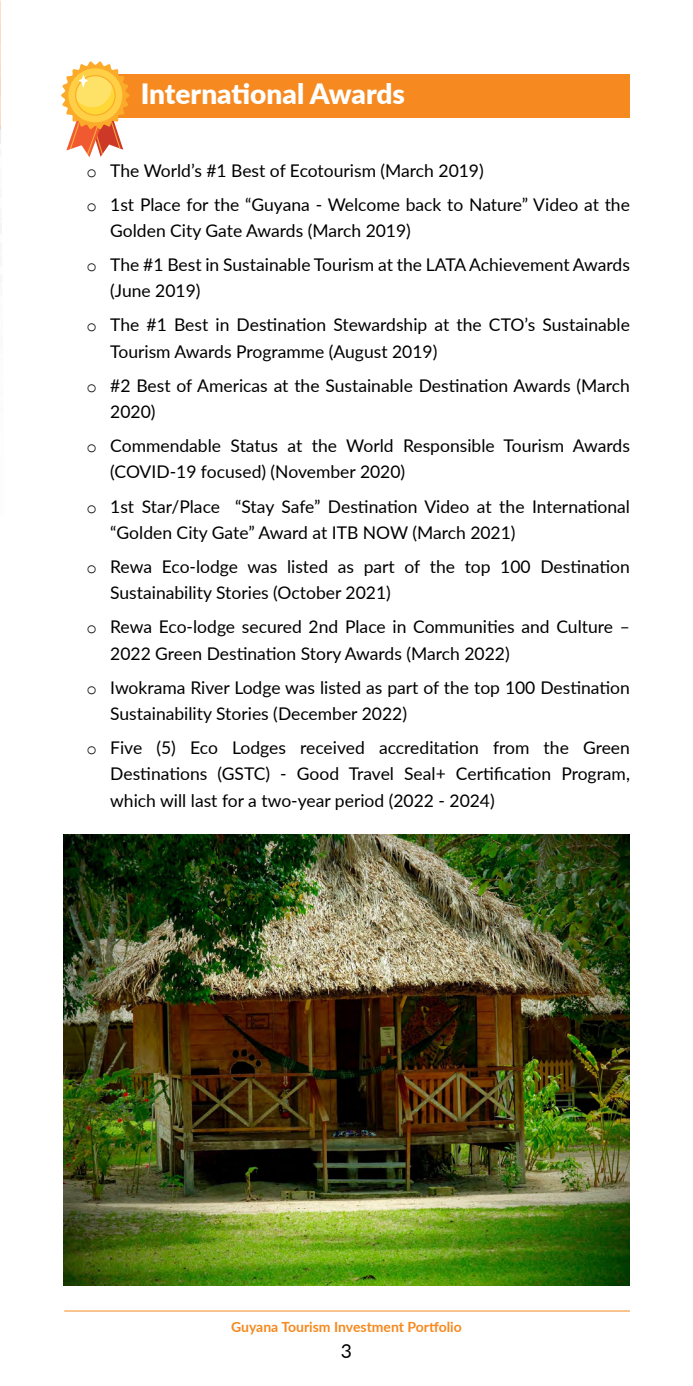
<style>
.page{position:relative;width:693px;height:1386px;background:#fff}
.page>*{position:absolute;margin:0;border:0;box-sizing:border-box;transform-origin:0 0}
.t1{font:900 28px "Lato";color:#fff}
.t2{font:19.25px "Lato";color:#000}
.t3{font:17.5px/34.1px "Lato";color:#000}
.t4{font:700 14px "Lato";color:#f6891f}
.s1{font-family:"Courier New"}
</style>
<div class="page">
<hr style="left:64px;top:1311px;width:566px;height:1px;background:#f6891f">
<img style="left:0;top:1px;width:2px;height:232px">
<div style="left:110px;top:74px;width:520px;height:44px;background:#f6891f"></div>
<svg style="left:61px;top:61px;width:69px;height:96px"></svg>
<img style="left:63px;top:835px;width:567px;height:450px">
<h1 class="t1" style="left:141px;top:73px;width:266px">International Awards</h1>
<p class="t3" style="left:87px;top:152px;width:545px"><span class="s1">o</span> The World’s #1 Best of Ecotourism (March 2019)<br><span class="s1">o</span> 1st Place for the “Guyana - Welcome back to Nature” Video at the</p>
<p class="t3" style="left:87px;top:213px;width:545px;text-indent:24px">Golden City Gate Awards (March 2019)<br><span class="s1">o</span> The #1 Best in Sustainable Tourism at the LATA Achievement Awards</p>
<p class="t3" style="left:87px;top:273px;width:545px;text-indent:24px">(June 2019)<br><span class="s1">o</span> The #1 Best in Destination Stewardship at the CTO’s Sustainable</p>
<p class="t3" style="left:87px;top:334px;width:545px;text-indent:24px">Tourism Awards Programme (August 2019)<br><span class="s1">o</span> #2 Best of Americas at the Sustainable Destination Awards (March</p>
<p class="t3" style="left:87px;top:394px;width:545px;text-indent:24px">2020)<br><span class="s1">o</span> Commendable Status at the World Responsible Tourism Awards</p>
<p class="t3" style="left:87px;top:454px;width:545px;text-indent:24px">(COVID-19 focused) (November 2020)<br><span class="s1">o</span> 1st Star/Place “Stay Safe” Destination Video at the International</p>
<p class="t3" style="left:87px;top:515px;width:545px;text-indent:24px">“Golden City Gate” Award at ITB NOW (March 2021)<br><span class="s1">o</span> Rewa Eco-lodge was listed as part of the top 100 Destination</p>
<p class="t3" style="left:87px;top:575px;width:545px;text-indent:24px">Sustainability Stories (October 2021)<br><span class="s1">o</span> Rewa Eco-lodge secured 2nd Place in Communities and Culture –</p>
<p class="t3" style="left:87px;top:635px;width:545px;text-indent:24px">2022 Green Destination Story Awards (March 2022)<br><span class="s1">o</span> Iwokrama River Lodge was listed as part of the top 100 Destination</p>
<p class="t3" style="left:87px;top:696px;width:545px;text-indent:24px">Sustainability Stories (December 2022)<br><span class="s1">o</span> Five (5) Eco Lodges received accreditation from the Green</p>
<p class="t3" style="left:110px;top:760px;width:521px;line-height:26.2px">Destinations (GSTC) - Good Travel Seal+ Certification Program, which will last for a two-year period (2022 - 2024)</p>
<p class="t4" style="left:231px;top:1317px;width:232px">Guyana Tourism Investment Portfolio</p>
<p class="t2" style="left:341px;top:1337px;width:13px">3</p>
</div>
